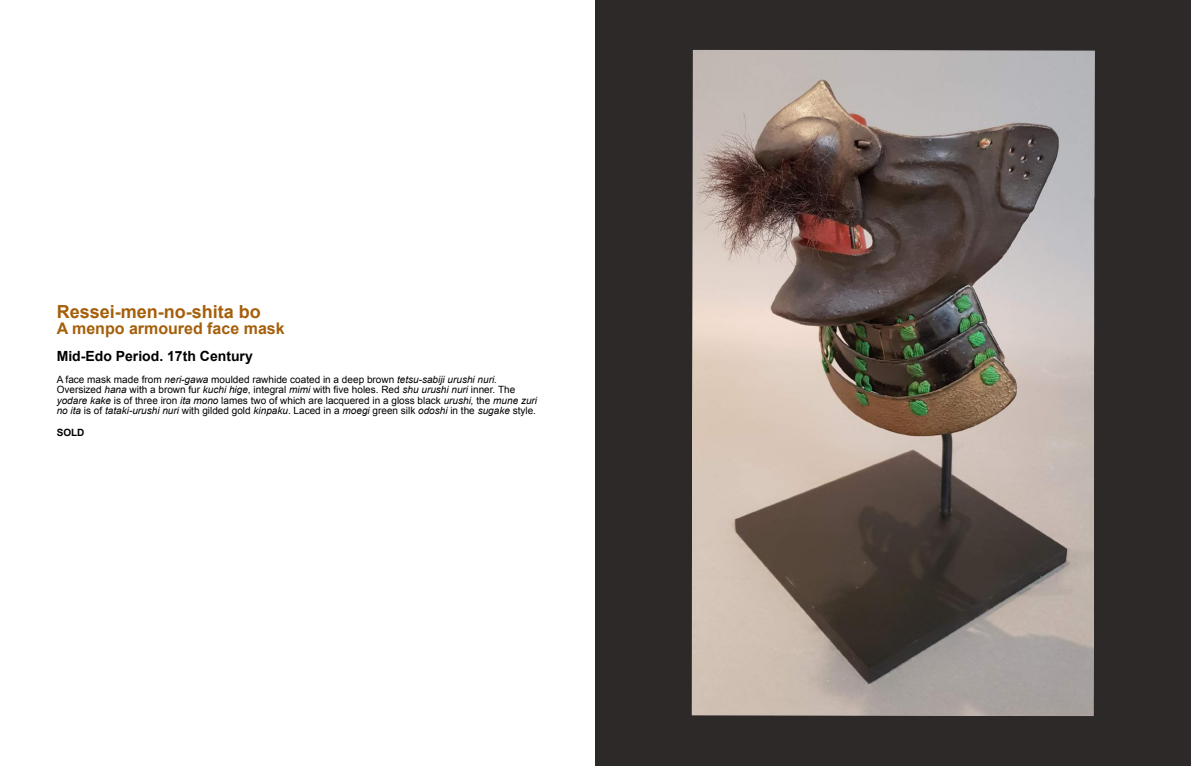
<style>
.page{position:relative;width:1191px;height:766px;background:#fff}
.page>*{position:absolute;margin:0;border:0;box-sizing:border-box;transform-origin:0 0}
.t1{font:700 18px "Arial";color:#a55f0a}
.t2{font:700 16px "Arial";color:#a55f0a}
.t3{font:700 14px "Arial";color:#000}
.t4{font:10px/10.3px "Arial";color:#000}
.t5{font:700 10px "Arial";color:#000}
.s1{font-style:italic}
</style>
<div class="page">
<div style="left:595px;top:0;width:596px;height:765px;background:#2e2929"></div>
<img style="left:691px;top:50px;width:404px;height:666px">
<h1 class="t1" style="left:57px;top:304px;width:206px">Ressei-men-no-shita bo</h1>
<h2 class="t2" style="left:57px;top:322px;width:229px">A menpo armoured face mask</h2>
<h3 class="t3" style="left:57px;top:350px;width:198px">Mid-Edo Period. 17th Century</h3>
<p class="t4" style="left:57px;top:375px;width:482px">A face mask made from <span class="s1">neri-gawa</span> moulded rawhide coated in a deep brown <span class="s1">tetsu-sabĳi urushi nuri</span>.<br>Oversized <span class="s1">hana</span> with a brown fur <span class="s1">kuchi hige</span>, integral <span class="s1">mimi</span> with five holes. Red <span class="s1">shu urushi nuri</span> inner. The <span class="s1">yodare kake</span> is of three iron <span class="s1">ita mono</span> lames two of which are lacquered in a gloss black <span class="s1">urushi,</span> the <span class="s1">mune zuri no ita</span> is of <span class="s1">tataki-urushi nuri</span> with gilded gold <span class="s1">kinpaku</span>. Laced in a <span class="s1">moegi</span> green silk <span class="s1">odoshi</span> in the <span class="s1">sugake</span> style.</p>
<p class="t5" style="left:57px;top:429px;width:29px">SOLD</p>
</div>
